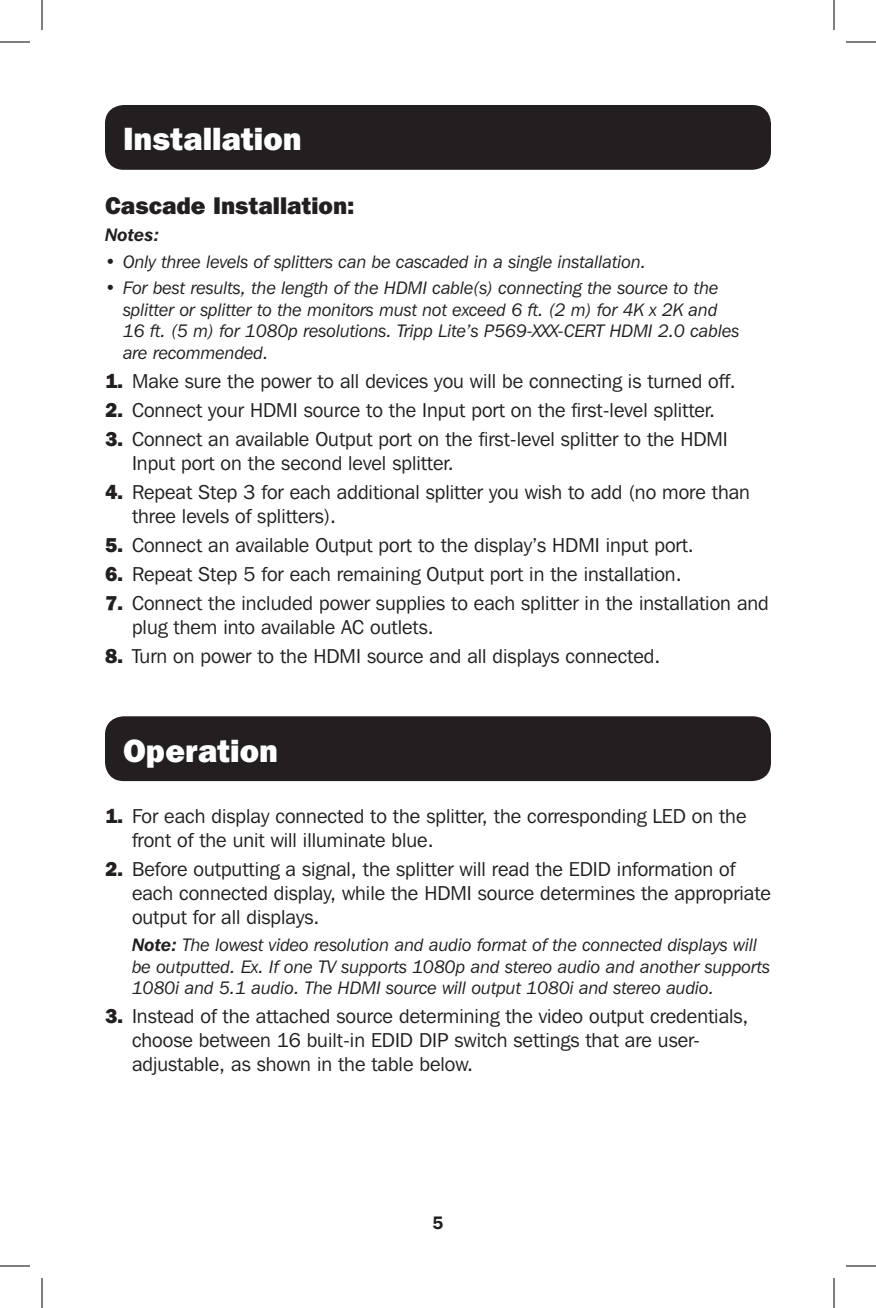
<style>
.page{position:relative;width:876px;height:1308px;background:#fff}
.page>*{position:absolute;margin:0;border:0;box-sizing:border-box;transform-origin:0 0}
.t1{font:800 32px "Franklin Gothic IT Cby BT";color:#fff}
.t2{font:800 24px "Franklin Gothic IT Cby BT";color:#231f20}
.t3{font:20px/24px "Franklin Gothic IT Cby BT";color:#231f20}
.t4{font:italic 18px/21.6px "Franklin Gothic IT Cby BT";color:#231f20}
.t5{font:italic 600 18px "Franklin Gothic IT Cby BT";color:#231f20}
.t6{font:600 18px "Franklin Gothic IT Cby BT";color:#231f20}
.s1{font-weight:800}
.s2{font-weight:600}
</style>
<div class="page">
<div style="left:105px;top:105px;width:666px;height:65px;background:#231f20;border-radius:19px"></div>
<div style="left:105px;top:716px;width:666px;height:65px;background:#231f20;border-radius:19px"></div>
<hr style="left:0;top:42px;width:30px;height:1px;background:#000">
<hr style="left:846px;top:42px;width:30px;height:1px;background:#000">
<hr style="left:0;top:1266px;width:30px;height:1px;background:#000">
<hr style="left:846px;top:1266px;width:30px;height:1px;background:#000">
<hr style="left:42px;top:0;width:1px;height:30px;background:#000">
<hr style="left:42px;top:1278px;width:1px;height:30px;background:#000">
<hr style="left:834px;top:0;width:1px;height:30px;background:#000">
<hr style="left:834px;top:1278px;width:1px;height:30px;background:#000">
<p class="t1" style="left:123px;top:119px;width:180px">Installation</p>
<p class="t2" style="left:105px;top:191px;width:251px">Cascade Installation:</p>
<p class="t5" style="left:105px;top:224px;width:56px">Notes:</p>
<p class="t4" style="left:105px;top:250px;width:543px">• Only three levels of splitters can be cascaded in a single installation.</p>
<p class="t4" style="left:123px;top:277px;width:618px;text-indent:-18px">• For best results, the length of the HDMI cable(s) connecting the source to the splitter or splitter to the monitors must not exceed 6 ft. (2 m) for 4K x 2K and 16 ft. (5 m) for 1080p resolutions. Tripp Lite’s P569-XXX-CERT HDMI 2.0 cables are recommended.</p>
<p class="t3" style="left:105px;top:369px;width:632px"><span class="s1">1.</span> Make sure the power to all devices you will be connecting is turned off.</p>
<p class="t3" style="left:105px;top:398px;width:612px"><span class="s1">2.</span> Connect your HDMI source to the Input port on the first-level splitter.</p>
<p class="t3" style="left:132px;top:427px;width:597px;text-indent:-27px"><span class="s1">3.</span> Connect an available Output port on the first-level splitter to the HDMI<br>Input port on the second level splitter.</p>
<p class="t3" style="left:132px;top:480px;width:620px;text-indent:-27px"><span class="s1">4.</span> Repeat Step 3 for each additional splitter you wish to add (no more than three levels of splitters).</p>
<p class="t3" style="left:105px;top:533px;width:590px"><span class="s1">5.</span> Connect an available Output port to the display’s HDMI input port.</p>
<p class="t3" style="left:105px;top:562px;width:578px"><span class="s1">6.</span> Repeat Step 5 for each remaining Output port in the installation.</p>
<p class="t3" style="left:132px;top:591px;width:638px;text-indent:-27px"><span class="s1">7.</span> Connect the included power supplies to each splitter in the installation and plug them into available AC outlets.</p>
<p class="t3" style="left:105px;top:644px;width:557px"><span class="s1">8.</span> Turn on power to the HDMI source and all displays connected.</p>
<p class="t1" style="left:123px;top:730px;width:157px">Operation</p>
<p class="t3" style="left:132px;top:804px;width:616px;text-indent:-27px"><span class="s1">1.</span> For each display connected to the splitter, the corresponding LED on the front of the unit will illuminate blue.</p>
<p class="t3" style="left:132px;top:857px;width:641px;text-indent:-27px"><span class="s1">2.</span> Before outputting a signal, the splitter will read the EDID information of each connected display, while the HDMI source determines the appropriate output for all displays.</p>
<p class="t4" style="left:132px;top:934px;width:640px"><span class="s2">Note:</span> The lowest video resolution and audio format of the connected displays will be outputted. Ex. If one TV supports 1080p and stereo audio and another supports<br>1080i and 5.1 audio. The HDMI source will output 1080i and stereo audio.</p>
<p class="t3" style="left:132px;top:1004px;width:618px;text-indent:-27px"><span class="s1">3.</span> Instead of the attached source determining the video output credentials, choose between 16 built-in EDID DIP switch settings that are user&shy;adjustable, as shown in the table below.</p>
<p class="t6" style="left:433px;top:1211px;width:12px">5</p>
</div>
